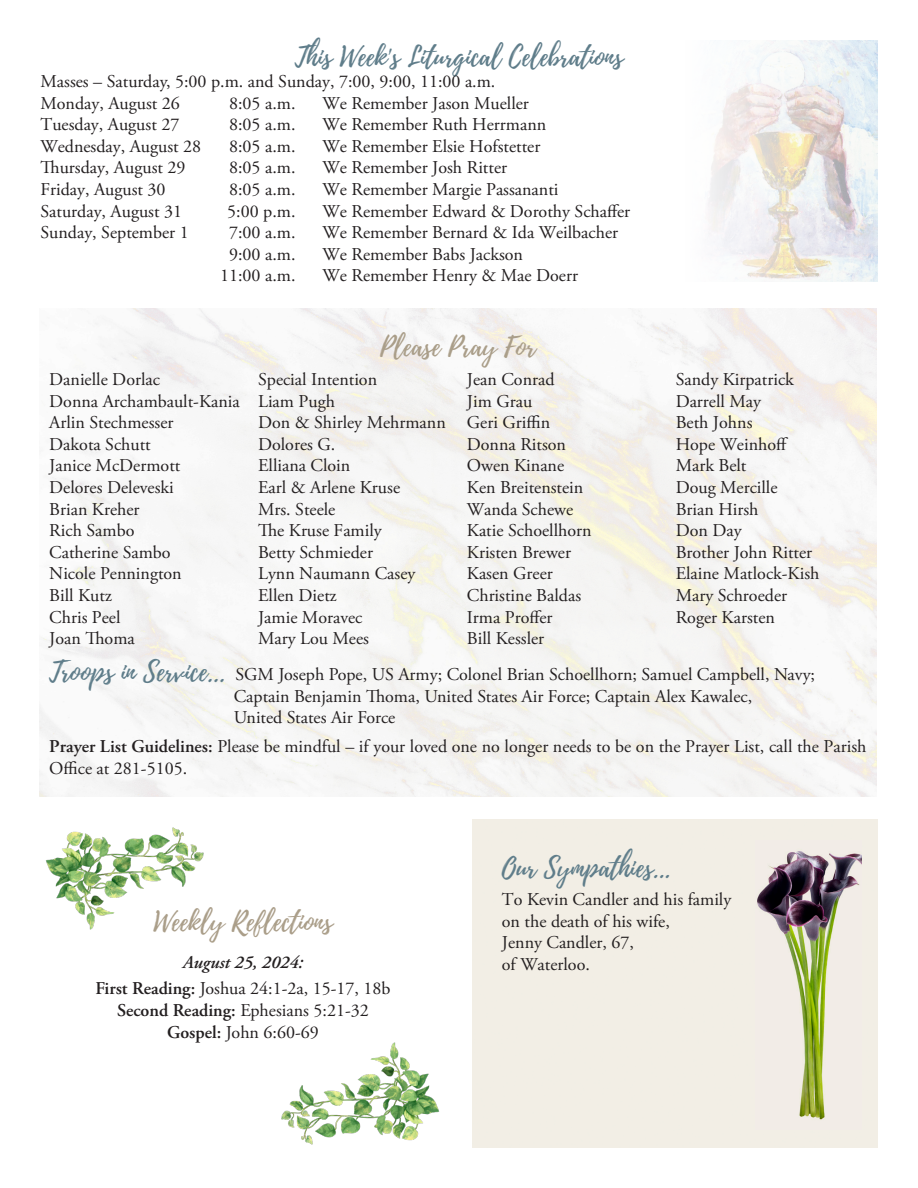
<style>
.page{position:relative;width:918px;height:1188px;background:#fff}
.page>*{position:absolute;margin:0;border:0;box-sizing:border-box;transform-origin:0 0}
.t1{font:27px "Playlist Script";color:#5f7d8a}
.t2{font:27px "Playlist Script";color:#aa9e89}
.t3{font:18px/21.6px "Adobe Garamond Pro";color:#231f20}
.Weekly_Reflect_Read{font:italic 600 18px "Adobe Garamond Pro";color:#231f20}
.s1{font-family:"Playlist Script";font-size:27px;color:#5f7d8a}
.s2{font-weight:600}
</style>
<div class="page">
<div style="left:472px;top:819px;width:405px;height:329px;background:#f2eee5"></div>
<img style="left:40px;top:308px;width:837px;height:488px">
<img style="left:708px;top:40px;width:170px;height:241px">
<img style="left:755px;top:840px;width:106px;height:289px">
<img style="left:45px;top:827px;width:159px;height:103px">
<img style="left:281px;top:1042px;width:159px;height:103px">
<p class="t1" style="left:295px;top:38px;width:330px">This Week's Liturgical Celebrations</p>
<p class="t3" style="left:40px;top:71px;width:456px">Masses – Saturday, 5:00 p.m. and Sunday, 7:00, 9:00, 11:00 a.m.</p>
<p class="t3" style="left:40px;top:93px;width:141px">Monday, August 26</p>
<p class="t3" style="left:229px;top:93px;width:68px">8:05 a.m.</p>
<p class="t3" style="left:322px;top:93px;width:208px">We Remember Jason Mueller</p>
<p class="t3" style="left:40px;top:114px;width:140px">Tuesday, August 27</p>
<p class="t3" style="left:229px;top:114px;width:68px">8:05 a.m.</p>
<p class="t3" style="left:322px;top:114px;width:225px">We Remember Ruth Herrmann</p>
<p class="t3" style="left:40px;top:136px;width:162px">Wednesday, August 28</p>
<p class="t3" style="left:229px;top:136px;width:68px">8:05 a.m.</p>
<p class="t3" style="left:322px;top:136px;width:219px">We Remember Elsie Hofstetter</p>
<p class="t3" style="left:40px;top:158px;width:147px">Thursday, August 29</p>
<p class="t3" style="left:229px;top:158px;width:68px">8:05 a.m.</p>
<p class="t3" style="left:322px;top:158px;width:186px">We Remember Josh Ritter</p>
<p class="t3" style="left:40px;top:179px;width:127px">Friday, August 30</p>
<p class="t3" style="left:229px;top:179px;width:68px">8:05 a.m.</p>
<p class="t3" style="left:322px;top:179px;width:238px">We Remember Margie Passananti</p>
<p class="t3" style="left:40px;top:201px;width:143px">Saturday, August 31</p>
<p class="t3" style="left:227px;top:201px;width:70px">5:00 p.m.</p>
<p class="t3" style="left:322px;top:201px;width:309px">We Remember Edward &amp; Dorothy Schaffer</p>
<p class="t3" style="left:40px;top:222px;width:150px">Sunday, September 1</p>
<p class="t3" style="left:229px;top:222px;width:68px">7:00 a.m.</p>
<p class="t3" style="left:322px;top:222px;width:297px">We Remember Bernard &amp; Ida Weilbacher</p>
<p class="t3" style="left:229px;top:244px;width:68px">9:00 a.m.</p>
<p class="t3" style="left:322px;top:244px;width:202px">We Remember Babs Jackson</p>
<p class="t3" style="left:220px;top:266px;width:77px">11:00 a.m.</p>
<p class="t3" style="left:322px;top:266px;width:257px">We Remember Henry &amp; Mae Doerr</p>
<p class="t2" style="left:380px;top:327px;width:157px">Please Pray For</p>
<p class="t3" style="left:49px;top:369px;width:112px">Danielle Dorlac</p>
<p class="t3" style="left:49px;top:391px;width:192px">Donna Archambault-Kania</p>
<p class="t3" style="left:49px;top:412px;width:126px">Arlin Stechmesser</p>
<p class="t3" style="left:49px;top:434px;width:103px">Dakota Schutt</p>
<p class="t3" style="left:49px;top:456px;width:133px">Janice McDermott</p>
<p class="t3" style="left:49px;top:477px;width:126px">Delores Deleveski</p>
<p class="t3" style="left:49px;top:499px;width:92px">Brian Kreher</p>
<p class="t3" style="left:49px;top:520px;width:87px">Rich Sambo</p>
<p class="t3" style="left:49px;top:542px;width:123px">Catherine Sambo</p>
<p class="t3" style="left:49px;top:564px;width:134px">Nicole Pennington</p>
<p class="t3" style="left:49px;top:585px;width:64px">Bill Kutz</p>
<p class="t3" style="left:49px;top:607px;width:73px">Chris Peel</p>
<p class="t3" style="left:49px;top:628px;width:87px">Joan Thoma</p>
<p class="t3" style="left:676px;top:369px;width:120px">Sandy Kirpatrick</p>
<p class="t3" style="left:676px;top:391px;width:87px">Darrell May</p>
<p class="t3" style="left:676px;top:412px;width:78px">Beth Johns</p>
<p class="t3" style="left:676px;top:434px;width:114px">Hope Weinhoff</p>
<p class="t3" style="left:676px;top:456px;width:72px">Mark Belt</p>
<p class="t3" style="left:676px;top:477px;width:103px">Doug Mercille</p>
<p class="t3" style="left:676px;top:499px;width:84px">Brian Hirsh</p>
<p class="t3" style="left:676px;top:520px;width:67px">Don Day</p>
<p class="t3" style="left:676px;top:542px;width:138px">Brother John Ritter</p>
<p class="t3" style="left:676px;top:564px;width:145px">Elaine Matlock-Kish</p>
<p class="t3" style="left:676px;top:585px;width:113px">Mary Schroeder</p>
<p class="t3" style="left:676px;top:607px;width:101px">Roger Karsten</p>
<p class="t3" style="left:49px;top:664px;width:767px"><span class="s1">Troops in Service...</span> SGM Joseph Pope, US Army; Colonel Brian Schoellhorn; Samuel Campbell, Navy;</p>
<p class="t3" style="left:234px;top:686px;width:520px">Captain Benjamin Thoma, United States Air Force; Captain Alex Kawalec,</p>
<p class="t3" style="left:234px;top:707px;width:163px">United States Air Force</p>
<p class="t3" style="left:49px;top:736px;width:819px"><span class="s2">Prayer List Guidelines:</span> Please be mindful – if your loved one no longer needs to be on the Prayer List, call the Parish<br>Office at 281-5105.</p>
<p class="t3" style="left:258px;top:369px;width:121px">Special Intention</p>
<p class="t3" style="left:258px;top:391px;width:78px">Liam Pugh</p>
<p class="t3" style="left:258px;top:412px;width:189px">Don &amp; Shirley Mehrmann</p>
<p class="t3" style="left:258px;top:434px;width:79px">Dolores G.</p>
<p class="t3" style="left:258px;top:456px;width:94px">Elliana Cloin</p>
<p class="t3" style="left:258px;top:477px;width:144px">Earl &amp; Arlene Kruse</p>
<p class="t3" style="left:258px;top:499px;width:79px">Mrs. Steele</p>
<p class="t3" style="left:258px;top:520px;width:125px">The Kruse Family</p>
<p class="t3" style="left:258px;top:542px;width:116px">Betty Schmieder</p>
<p class="t3" style="left:258px;top:564px;width:159px">Lynn Naumann Casey</p>
<p class="t3" style="left:258px;top:585px;width:80px">Ellen Dietz</p>
<p class="t3" style="left:258px;top:607px;width:106px">Jamie Moravec</p>
<p class="t3" style="left:258px;top:628px;width:112px">Mary Lou Mees</p>
<p class="t3" style="left:467px;top:369px;width:89px">Jean Conrad</p>
<p class="t3" style="left:467px;top:391px;width:67px">Jim Grau</p>
<p class="t3" style="left:467px;top:412px;width:85px">Geri Griffin</p>
<p class="t3" style="left:467px;top:434px;width:101px">Donna Ritson</p>
<p class="t3" style="left:467px;top:456px;width:99px">Owen Kinane</p>
<p class="t3" style="left:467px;top:477px;width:118px">Ken Breitenstein</p>
<p class="t3" style="left:467px;top:499px;width:108px">Wanda Schewe</p>
<p class="t3" style="left:467px;top:520px;width:126px">Katie Schoellhorn</p>
<p class="t3" style="left:467px;top:542px;width:106px">Kristen Brewer</p>
<p class="t3" style="left:467px;top:564px;width:87px">Kasen Greer</p>
<p class="t3" style="left:467px;top:585px;width:116px">Christine Baldas</p>
<p class="t3" style="left:467px;top:607px;width:87px">Irma Proffer</p>
<p class="t3" style="left:467px;top:628px;width:79px">Bill Kessler</p>
<p class="t2" style="left:154px;top:903px;width:180px">Weekly Reflections</p>
<p class="Weekly_Reflect_Read" style="left:183px;top:952px;width:122px">August 25, 2024:</p>
<p class="t3" style="left:95px;top:979px;width:297px"><span class="s2">First Reading:</span> Joshua 24:1-2a, 15-17, 18b</p>
<p class="t3" style="left:117px;top:1000px;width:253px"><span class="s2">Second Reading:</span> Ephesians 5:21-32</p>
<p class="t3" style="left:167px;top:1022px;width:153px"><span class="s2">Gospel:</span> John 6:60-69</p>
<p class="t1" style="left:502px;top:848px;width:170px">Our Sympathies...</p>
<p class="t3" style="left:502px;top:889px;width:231px">To Kevin Candler and his family on the death of his wife,<br>Jenny Candler, 67,<br>of Waterloo.</p>
</div>
